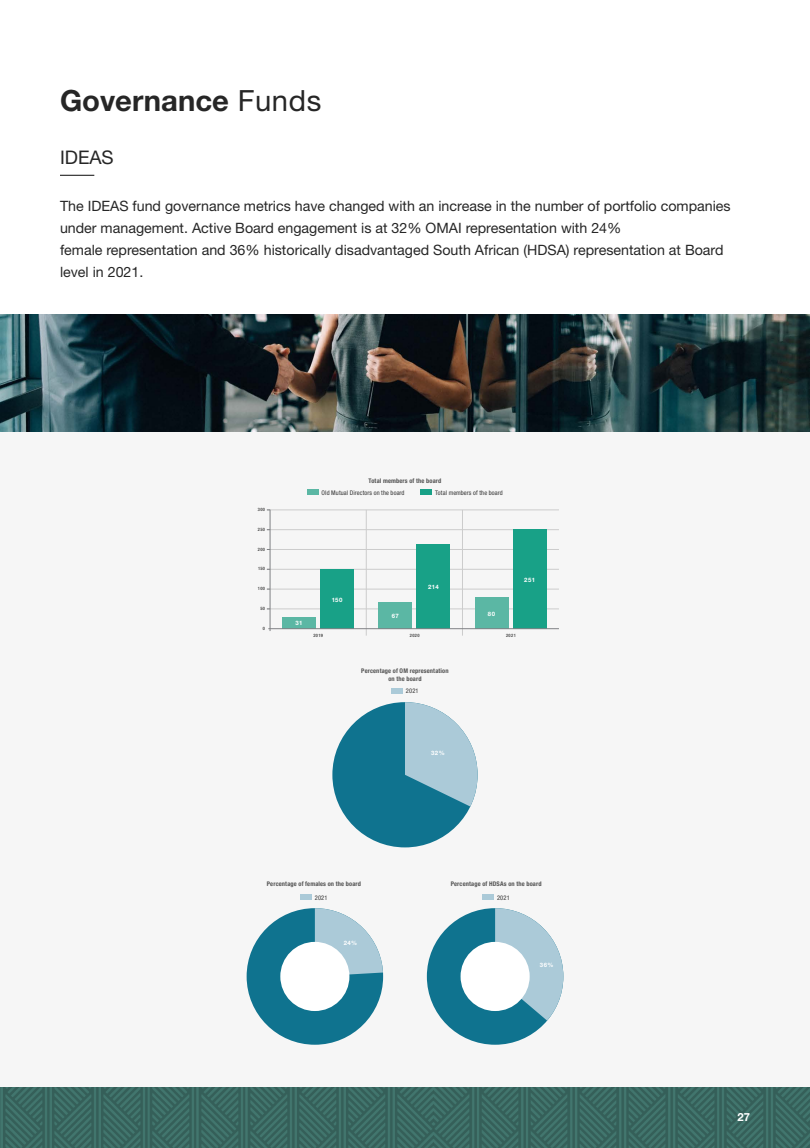
<style>
.page{position:relative;width:810px;height:1148px;background:#fff}
.page>*{position:absolute;margin:0;border:0;box-sizing:border-box;transform-origin:0 0}
.t1{font:700 29.25px "Helvetica Neue LT Std";color:#262626}
.t2{font:18.75px "Helvetica Neue LT Std";color:#262626}
.t3{font:14.25px/22.2px "Helvetica Neue LT Std";color:#262626}
.B1_BODY_9pt{font:700 11.25px "Helvetica Neue LT Std";color:#fff}
.AIIM_key_text{font:700 condensed 6.38px/7.9px "Helvetica Neue LT Std";letter-spacing:.025em;color:#535353;text-align:center}
.AIIM_key_text-2{font:condensed 6.38px "Helvetica Neue LT Std";letter-spacing:.02em;color:#333}
.H3_SUBHEADING_12pt{font:700 6px "Helvetica Neue LT Std";letter-spacing:.08em;color:#fff}
.H3_SUBHEADING_12pt-2{font:500 condensed 4.5px "Helvetica Neue LT Std";letter-spacing:.09em;color:#333}
.s1{font-weight:400}
</style>
<div class="page">
<div style="left:0;top:424px;width:810px;height:673px;background:#f6f6f6"></div>
<img style="left:0;top:315px;width:810px;height:117px">
<img style="left:0;top:1088px;width:810px;height:60px">
<hr style="left:60px;top:175px;width:34px;height:1px;background:#262626">
<div style="left:332px;top:702px;width:146px;height:145px;background:#0f738f;border-radius:50%"></div>
<svg style="left:405px;top:702px;width:73px;height:122px"></svg>
<div style="left:391px;top:687px;width:12px;height:6px;background:#abcad8"></div>
<div style="left:247px;top:908px;width:136px;height:136px;background:#0f738f;border-radius:50%"></div>
<svg style="left:315px;top:908px;width:68px;height:68px"></svg>
<div style="left:427px;top:908px;width:136px;height:136px;background:#0f738f;border-radius:50%"></div>
<svg style="left:495px;top:908px;width:68px;height:134px"></svg>
<div style="left:280px;top:941px;width:69px;height:70px;background:#fff;border-radius:50%"></div>
<div style="left:461px;top:941px;width:69px;height:70px;background:#fff;border-radius:50%"></div>
<div style="left:300px;top:894px;width:12px;height:6px;background:#abcad8"></div>
<div style="left:483px;top:894px;width:11px;height:6px;background:#abcad8"></div>
<div style="left:307px;top:489px;width:11px;height:6px;background:#5bb7a4"></div>
<div style="left:421px;top:489px;width:11px;height:6px;background:#18a187"></div>
<hr style="left:267px;top:549px;width:292px;height:1px;background:#ccc">
<hr style="left:267px;top:589px;width:292px;height:1px;background:#ccc">
<hr style="left:267px;top:608px;width:292px;height:1px;background:#ccc">
<hr style="left:267px;top:509px;width:292px;height:1px;background:#ccc">
<hr style="left:267px;top:529px;width:292px;height:1px;background:#ccc">
<hr style="left:267px;top:569px;width:292px;height:1px;background:#ccc">
<hr style="left:366px;top:510px;width:1px;height:125px;background:#ccc">
<hr style="left:462px;top:510px;width:1px;height:125px;background:#ccc">
<div style="left:282px;top:617px;width:34px;height:11px;background:#5bb7a4"></div>
<div style="left:378px;top:602px;width:34px;height:26px;background:#5bb7a4"></div>
<div style="left:475px;top:597px;width:33px;height:31px;background:#5bb7a4"></div>
<div style="left:320px;top:569px;width:34px;height:59px;background:#18a187"></div>
<div style="left:417px;top:544px;width:33px;height:84px;background:#18a187"></div>
<div style="left:513px;top:529px;width:34px;height:99px;background:#18a187"></div>
<hr style="left:268px;top:628px;width:291px;height:1px;background:#808285">
<hr style="left:270px;top:509px;width:1px;height:122px;background:#808285">
<p class="t1" style="left:60px;top:82px;width:263px">Governance <span class="s1">Funds</span></p>
<p class="t2" style="left:60px;top:146px;width:55px">IDEAS</p>
<p class="t3" style="left:60px;top:194px;width:672px">The IDEAS fund governance metrics have changed with an increase in the number of portfolio companies under management. Active Board engagement is at 32% OMAI representation with 24%</p>
<p class="t3" style="left:60px;top:238px;width:665px">female representation and 36% historically disadvantaged South African (HDSA) representation at Board level in 2021.</p>
<p class="H3_SUBHEADING_12pt-2" style="left:258px;top:507px;width:9px">300</p>
<p class="H3_SUBHEADING_12pt-2" style="left:258px;top:526px;width:9px">250</p>
<p class="H3_SUBHEADING_12pt-2" style="left:258px;top:546px;width:9px">200</p>
<p class="H3_SUBHEADING_12pt-2" style="left:258px;top:566px;width:9px">150</p>
<p class="H3_SUBHEADING_12pt-2" style="left:258px;top:586px;width:9px">100</p>
<p class="H3_SUBHEADING_12pt-2" style="left:260px;top:606px;width:6px">50</p>
<p class="H3_SUBHEADING_12pt-2" style="left:263px;top:625px;width:4px">0</p>
<p class="AIIM_key_text" style="left:369px;top:477px;width:74px">Total members of the board</p>
<p class="AIIM_key_text-2" style="left:322px;top:489px;width:84px">Old Mutual Directors on the board</p>
<p class="AIIM_key_text-2" style="left:435px;top:489px;width:69px">Total members of the board</p>
<p class="H3_SUBHEADING_12pt" style="left:295px;top:619px;width:9px">31</p>
<p class="H3_SUBHEADING_12pt" style="left:332px;top:596px;width:12px">150</p>
<p class="H3_SUBHEADING_12pt" style="left:392px;top:612px;width:9px">67</p>
<p class="H3_SUBHEADING_12pt" style="left:428px;top:583px;width:12px">214</p>
<p class="H3_SUBHEADING_12pt" style="left:488px;top:609px;width:9px">80</p>
<p class="H3_SUBHEADING_12pt-2" style="left:313px;top:632px;width:11px">2019</p>
<p class="H3_SUBHEADING_12pt-2" style="left:410px;top:632px;width:11px">2020</p>
<p class="H3_SUBHEADING_12pt-2" style="left:506px;top:632px;width:11px">2021</p>
<p class="H3_SUBHEADING_12pt" style="left:524px;top:576px;width:12px">251</p>
<p class="AIIM_key_text" style="left:361px;top:666px;width:89px">Percentage of OM representation on the board</p>
<p class="AIIM_key_text-2" style="left:406px;top:687px;width:14px">2021</p>
<p class="H3_SUBHEADING_12pt" style="left:431px;top:748px;width:15px">32%</p>
<p class="AIIM_key_text" style="left:267px;top:879px;width:96px">Percentage of females on the board</p>
<p class="AIIM_key_text" style="left:451px;top:879px;width:92px">Percentage of HDSAs on the board</p>
<p class="AIIM_key_text-2" style="left:315px;top:893px;width:14px">2021</p>
<p class="AIIM_key_text-2" style="left:497px;top:893px;width:14px">2021</p>
<p class="H3_SUBHEADING_12pt" style="left:344px;top:938px;width:15px">24%</p>
<p class="H3_SUBHEADING_12pt" style="left:540px;top:960px;width:15px">36%</p>
<p class="B1_BODY_9pt" style="left:737px;top:1110px;width:14px">27</p>
</div>
